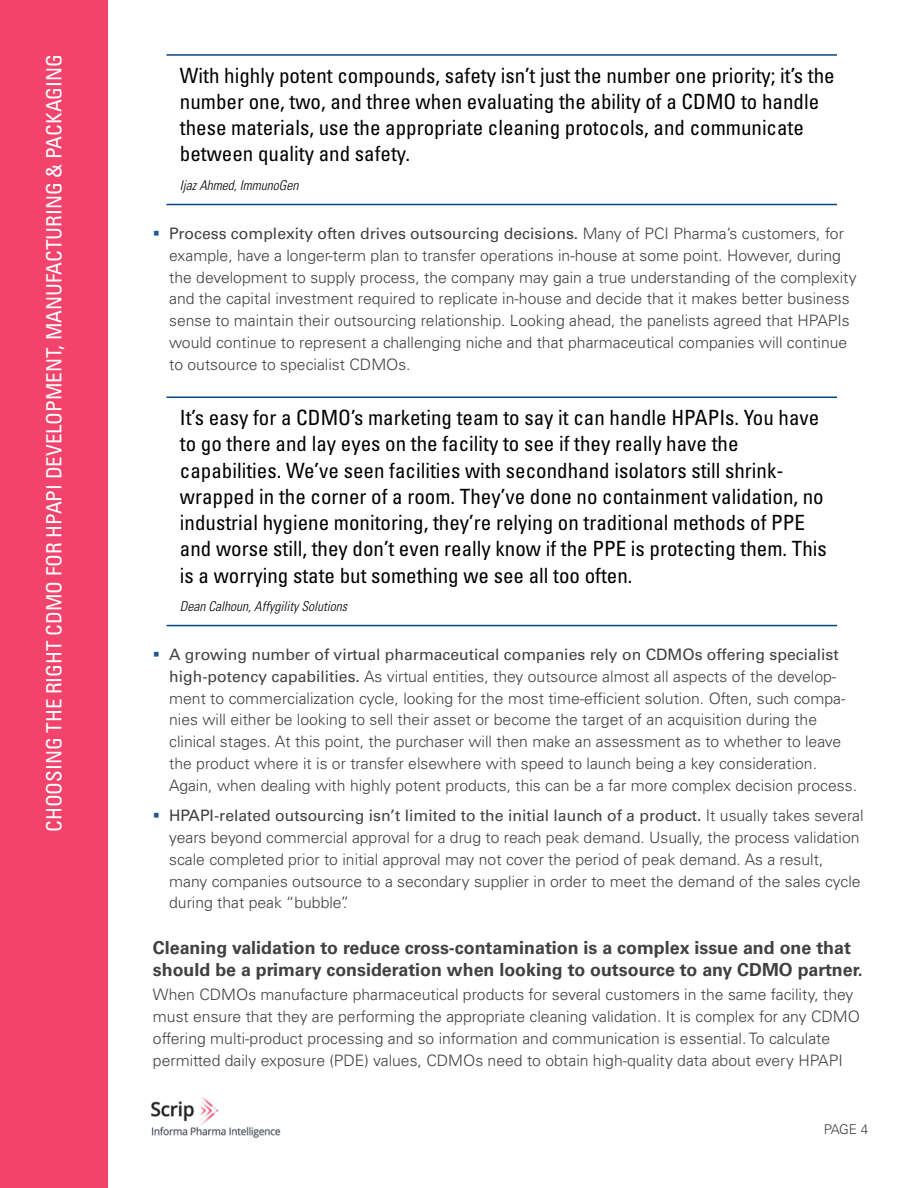
<style>
.page{position:relative;width:918px;height:1188px;background:#fff}
.page>*{position:absolute;margin:0;border:0;box-sizing:border-box;transform-origin:0 0}
.t1{font:condensed 21px/26.2px "Univers LT Std";color:#000}
.t2{font:condensed 21px "Univers LT Std";color:#fff}
.t3{font:700 18px/21.8px "Univers LT Std";color:#414042}
.t4{font:300 15.75px/21.8px "Univers LT Std";color:#414042}
.t5{font:italic 300 condensed 13.5px "Univers LT Std";color:#000}
.t6{font:300 13.5px "Univers LT Std";color:#414042}
.s1{font-weight:400}
</style>
<div class="page">
<div style="left:0;top:0;width:108px;height:1188px;background:#f2436d"></div>
<img style="left:151px;top:1097px;width:130px;height:41px">
<hr style="left:166px;top:54px;width:671px;height:2px;background:#064782">
<hr style="left:166px;top:204px;width:671px;height:1px;background:#064782">
<hr style="left:166px;top:397px;width:671px;height:1px;background:#064782">
<hr style="left:166px;top:625px;width:671px;height:1px;background:#064782">
<h1 class="t2" style="left:41px;top:832px;width:779px;rotate:-90deg">CHOOSING THE RIGHT CDMO FOR HPAPI DEVELOPMENT, MANUFACTURING &amp; PACKAGING</h1>
<p class="t1" style="left:180px;top:62px;width:656px">With highly potent compounds, safety isn’t just the number one priority; it’s the number one, two, and three when evaluating the ability of a CDMO to handle these materials, use the appropriate cleaning protocols, and communicate between quality and safety.</p>
<p class="t5" style="left:180px;top:177px;width:120px">Ijaz Ahmed, ImmunoGen</p>
<p class="t4" style="left:169px;top:223px;width:689px"><span class="s1">Process complexity often drives outsourcing decisions.</span> Many of PCI Pharma’s customers, for example, have a longer-term plan to transfer operations in-house at some point. However, during the development to supply process, the company may gain a true understanding of the complexity and the capital investment required to replicate in-house and decide that it makes better business sense to maintain their outsourcing relationship. Looking ahead, the panelists agreed that HPAPIs would continue to represent a challenging niche and that pharmaceutical companies will continue to outsource to specialist CDMOs.</p>
<p class="t1" style="left:180px;top:404px;width:648px">It’s easy for a CDMO’s marketing team to say it can handle HPAPIs. You have to go there and lay eyes on the facility to see if they really have the capabilities. We’ve seen facilities with secondhand isolators still shrink&shy;wrapped in the corner of a room. They’ve done no containment validation, no industrial hygiene monitoring, they’re relying on traditional methods of PPE and worse still, they don’t even really know if the PPE is protecting them. This is a worrying state but something we see all too often.</p>
<p class="t5" style="left:180px;top:598px;width:169px">Dean Calhoun, Affygility Solutions</p>
<p class="t4" style="left:169px;top:644px;width:689px"><span class="s1">A growing number of virtual pharmaceutical companies rely on CDMOs offering specialist high-potency capabilities.</span> As virtual entities, they outsource almost all aspects of the develop&shy;ment to commercialization cycle, looking for the most time-efficient solution. Often, such compa&shy;nies will either be looking to sell their asset or become the target of an acquisition during the clinical stages. At this point, the purchaser will then make an assessment as to whether to leave the product where it is or transfer elsewhere with speed to launch being a key consideration.<br>Again, when dealing with highly potent products, this can be a far more complex decision process.</p>
<p class="t4" style="left:169px;top:805px;width:696px"><span class="s1">HPAPI-related outsourcing isn’t limited to the initial launch of a product.</span> It usually takes several years beyond commercial approval for a drug to reach peak demand. Usually, the process validation scale completed prior to initial approval may not cover the period of peak demand. As a result, many companies outsource to a secondary supplier in order to meet the demand of the sales cycle during that peak “bubble”.</p>
<p class="t3" style="left:153px;top:937px;width:711px">Cleaning validation to reduce cross-contamination is a complex issue and one that should be a primary consideration when looking to outsource to any CDMO partner.</p>
<p class="t4" style="left:153px;top:984px;width:709px">When CDMOs manufacture pharmaceutical products for several customers in the same facility, they must ensure that they are performing the appropriate cleaning validation. It is complex for any CDMO offering multi-product processing and so information and communication is essential. To calculate permitted daily exposure (PDE) values, CDMOs need to obtain high-quality data about every HPAPI</p>
<p class="t6" style="left:824px;top:1121px;width:46px">PAGE 4</p>
</div>
